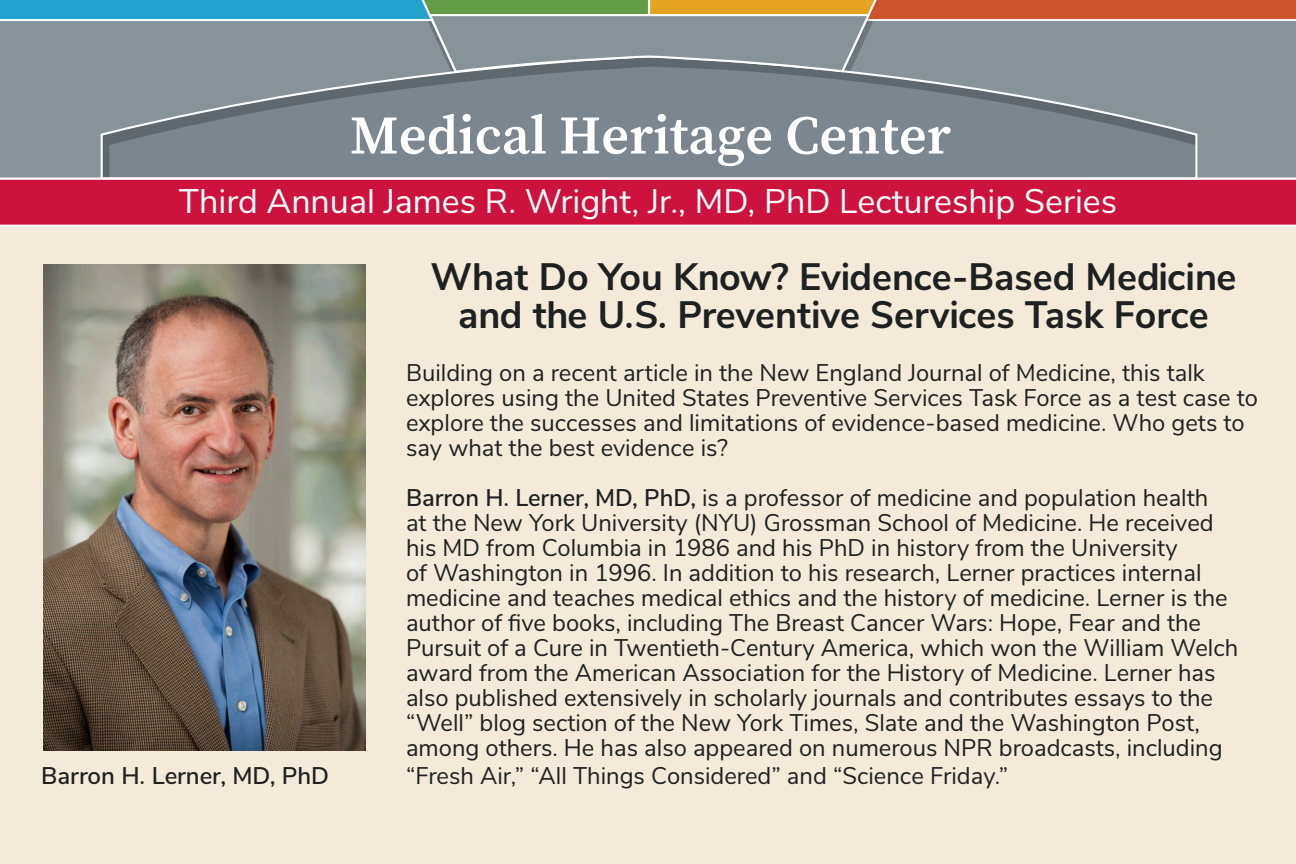
<style>
.page{position:relative;width:1296px;height:864px;background:#fff}
.page>*{position:absolute;margin:0;border:0;box-sizing:border-box;transform-origin:0 0}
.t1{font:600 54.2px "Buckeye Serif";color:#fff}
.t2{font:700 38px/38px "Buckeye Sans";color:#1e2122;text-align:center}
.t3{font:34px "Buckeye Sans";color:#fff}
.t4{font:24px/25px "Buckeye Sans";color:#1e2122}
.t5{font:600 24px "Buckeye Sans";color:#1e2122}
.s1{font-weight:600}
</style>
<div class="page">
<div style="left:0;top:228px;width:1296px;height:636px;background:#f4eada"></div>
<div style="left:0;top:180px;width:1296px;height:45px;background:#cd123d"></div>
<div style="left:0;top:74px;width:1296px;height:106px;background:#889299"></div>
<svg style="left:99px;top:74px;width:1100px;height:106px;background:#818a91"></svg>
<svg style="left:0;top:0;width:1296px;height:74px;background:#8a9290"></svg>
<img style="left:43px;top:264px;width:323px;height:486px">
<h1 class="t1" style="left:350px;top:99px;width:602px">Medical Heritage Center</h1>
<h2 class="t3" style="left:179px;top:176px;width:940px">Third Annual James R. Wright, Jr., MD, PhD Lectureship Series</h2>
<p class="t5" style="left:41px;top:758px;width:289px">Barron H. Lerner, MD, PhD</p>
<h3 class="t2" style="left:431px;top:256px;width:807px">What Do You Know? Evidence-Based Medicine and the U.S. Preventive Services Task Force</h3>
<p class="t4" style="left:406px;top:359px;width:854px">Building on a recent article in the New England Journal of Medicine, this talk explores using the United States Preventive Services Task Force as a test case to explore the successes and limitations of evidence-based medicine. Who gets to say what the best evidence is?</p>
<p class="t4" style="left:406px;top:484px;width:834px"><span class="s1">Barron H. Lerner, MD, PhD,</span> is a professor of medicine and population health<br>at the New York University (NYU) Grossman School of Medicine. He received his MD from Columbia in 1986 and his PhD in history from the University<br>of Washington in 1996. In addition to his research, Lerner practices internal medicine and teaches medical ethics and the history of medicine. Lerner is the author of five books, including The Breast Cancer Wars: Hope, Fear and the Pursuit of a Cure in Twentieth-Century America, which won the William Welch award from the American Association for the History of Medicine. Lerner has also published extensively in scholarly journals and contributes essays to the “Well” blog section of the New York Times, Slate and the Washington Post, among others. He has also appeared on numerous NPR broadcasts, including</p>
<p class="t4" style="left:406px;top:762px;width:604px">“Fresh Air,” “All Things Considered” and “Science Friday.”</p>
</div>
